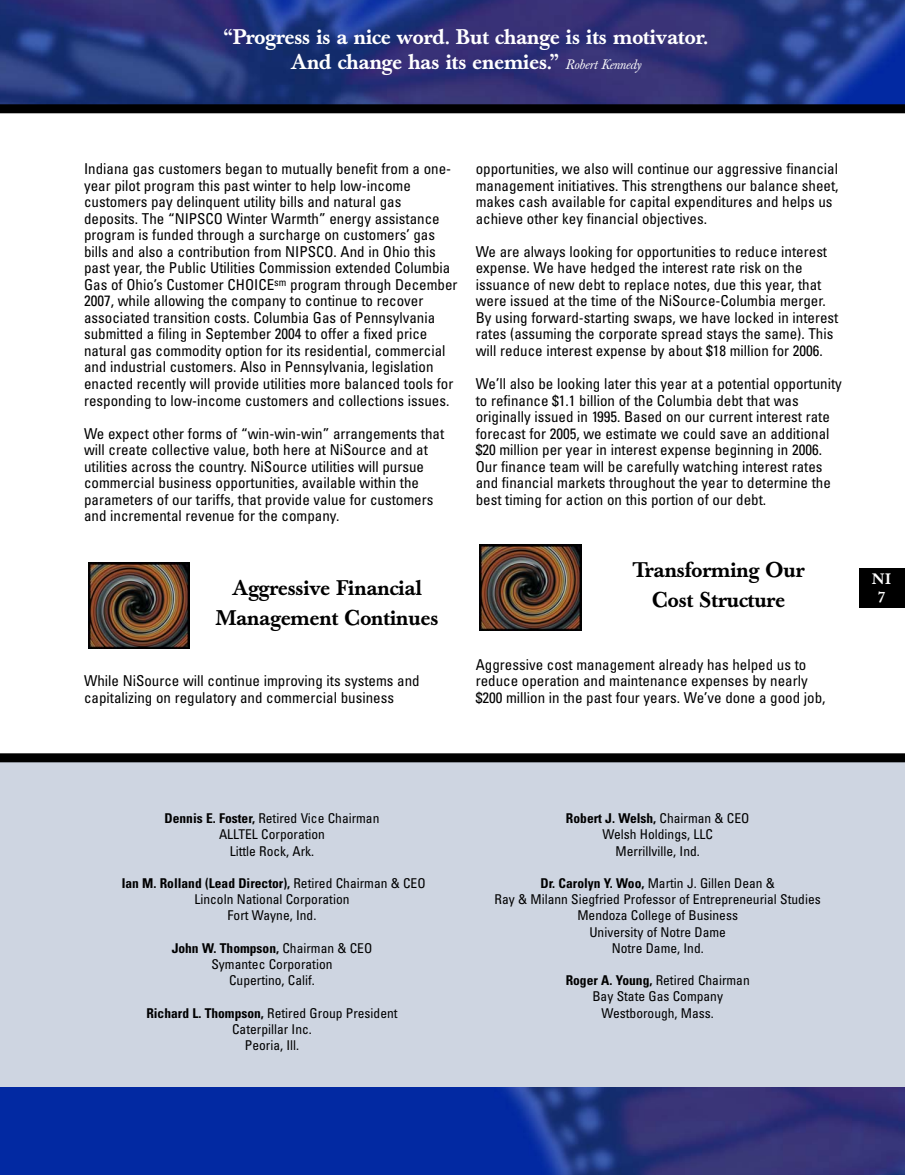
<style>
.page{position:relative;width:905px;height:1175px;background:#fff}
.page>*{position:absolute;margin:0;border:0;box-sizing:border-box;transform-origin:0 0}
.t1{font:500 21px/25.2px "Baskerville";color:#fff;text-align:center}
.t2{font:500 21px/30px "Baskerville";color:#000;text-align:center}
.t3{font:condensed 15px/16.5px "Univers";color:#000}
.t4{font:500 15px/18px "Baskerville";color:#fff;text-align:center}
.t5{font:condensed 13.5px/16.2px "Univers";color:#000;text-align:center}
.s1{font-weight:400;font-style:italic;font-size:13.5px}
.s2{font-weight:700}
</style>
<div class="page">
<div style="left:0;top:758px;width:904px;height:415px;background:#ced5e1"></div>
<div style="left:0;top:753px;width:904px;height:9px;background:#000"></div>
<img style="left:0;top:0;width:904px;height:104px">
<div style="left:0;top:104px;width:904px;height:9px;background:#000"></div>
<img style="left:0;top:1087px;width:904px;height:87px">
<div style="left:859px;top:569px;width:45px;height:39px;background:#000"></div>
<img style="left:479px;top:544px;width:102px;height:86px">
<img style="left:88px;top:562px;width:102px;height:86px">
<p class="t1" style="left:223px;top:26px;width:486px">“Progress is a nice word. But change is its motivator.<br>And change has its enemies.” <span class="s1">Robert Kennedy</span></p>
<p class="t3" style="left:84px;top:162px;width:375px">Indiana gas customers began to mutually benefit from a one&shy;year pilot program this past winter to help low-income customers pay delinquent utility bills and natural gas deposits. The “NIPSCO Winter Warmth” energy assistance program is funded through a surcharge on customers’ gas bills and also a contribution from NIPSCO. And in Ohio this past year, the Public Utilities Commission extended Columbia Gas of Ohio’s Customer CHOICE<sup>sm</sup> program through December 2007, while allowing the company to continue to recover associated transition costs. Columbia Gas of Pennsylvania submitted a filing in September 2004 to offer a fixed price natural gas commodity option for its residential, commercial and industrial customers. Also in Pennsylvania, legislation enacted recently will provide utilities more balanced tools for responding to low-income customers and collections issues.</p>
<p class="t3" style="left:84px;top:426px;width:362px">We expect other forms of “win-win-win” arrangements that will create collective value, both here at NiSource and at utilities across the country. NiSource utilities will pursue commercial business opportunities, available within the parameters of our tariffs, that provide value for customers and incremental revenue for the company.</p>
<p class="t2" style="left:216px;top:575px;width:224px">Aggressive Financial<br>Management Continues</p>
<p class="t3" style="left:84px;top:674px;width:337px">While NiSource will continue improving its systems and capitalizing on regulatory and commercial business</p>
<p class="t3" style="left:476px;top:162px;width:364px">opportunities, we also will continue our aggressive financial management initiatives. This strengthens our balance sheet, makes cash available for capital expenditures and helps us achieve other key financial objectives.</p>
<p class="t3" style="left:476px;top:245px;width:364px">We are always looking for opportunities to reduce interest expense. We have hedged the interest rate risk on the issuance of new debt to replace notes, due this year, that were issued at the time of the NiSource-Columbia merger.<br>By using forward-starting swaps, we have locked in interest rates (assuming the corporate spread stays the same). This will reduce interest expense by about $18 million for 2006.</p>
<p class="t3" style="left:476px;top:377px;width:368px">We’ll also be looking later this year at a potential opportunity to refinance $1.1 billion of the Columbia debt that was originally issued in 1995. Based on our current interest rate forecast for 2005, we estimate we could save an additional $20 million per year in interest expense beginning in 2006.<br>Our finance team will be carefully watching interest rates and financial markets throughout the year to determine the best timing for action on this portion of our debt.</p>
<p class="t2" style="left:632px;top:557px;width:173px">Transforming Our<br>Cost Structure</p>
<p class="t3" style="left:476px;top:657px;width:351px">Aggressive cost management already has helped us to reduce operation and maintenance expenses by nearly $200 million in the past four years. We’ve done a good job,</p>
<p class="t4" style="left:872px;top:571px;width:20px">NI<br>7</p>
<p class="t5" style="left:164px;top:811px;width:216px"><span class="s2">Dennis E. Foster,</span> Retired Vice Chairman<br>ALLTEL Corporation<br>Little Rock, Ark.</p>
<p class="t5" style="left:122px;top:876px;width:305px"><span class="s2">Ian M. Rolland (Lead Director),</span> Retired Chairman &amp; CEO<br>Lincoln National Corporation<br>Fort Wayne, Ind.</p>
<p class="t5" style="left:172px;top:941px;width:202px"><span class="s2">John W. Thompson,</span> Chairman &amp; CEO<br>Symantec Corporation<br>Cupertino, Calif.</p>
<p class="t5" style="left:146px;top:1005px;width:253px"><span class="s2">Richard L. Thompson,</span> Retired Group President<br>Caterpillar Inc.<br>Peoria, Ill.</p>
<p class="t5" style="left:566px;top:811px;width:185px"><span class="s2">Robert J. Welsh,</span> Chairman &amp; CEO<br>Welsh Holdings, LLC<br>Merrillville, Ind.</p>
<p class="t5" style="left:494px;top:876px;width:327px"><span class="s2">Dr. Carolyn Y. Woo,</span> Martin J. Gillen Dean &amp;<br>Ray &amp; Milann Siegfried Professor of Entrepreneurial Studies Mendoza College of Business<br>University of Notre Dame<br>Notre Dame, Ind.</p>
<p class="t5" style="left:565px;top:973px;width:186px"><span class="s2">Roger A. Young,</span> Retired Chairman<br>Bay State Gas Company<br>Westborough, Mass.</p>
</div>
